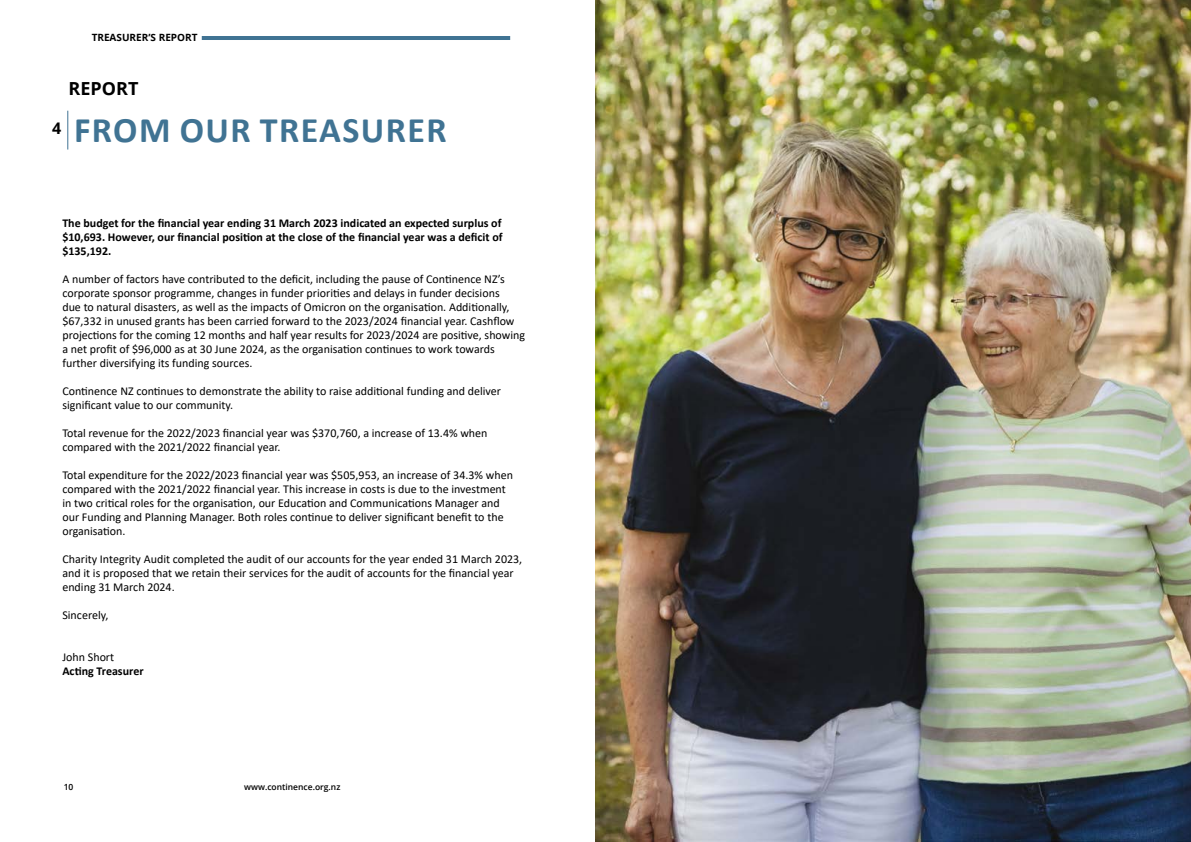
<style>
.page{position:relative;width:1191px;height:842px;background:#fff}
.page>*{position:absolute;margin:0;border:0;box-sizing:border-box;transform-origin:0 0}
.t1{font:700 36px "Calibri";letter-spacing:.04em;color:#407393}
.t2{font:700 18px "Open Sans";color:#000}
.t3{font:700 16px "Open Sans";color:#000}
.t4{font:12px/14px "Calibri";color:#000}
.t5{font:700 12px/14px "Calibri";color:#000;text-align:justify}
.t6{font:700 10px "Open Sans";color:#000}
.t7{font:600 8.5px "Open Sans";color:#000}
</style>
<div class="page">
<hr style="left:202px;top:36px;width:308px;height:4px;background:#407393">
<hr style="left:67px;top:111px;width:1px;height:39px;background:#407393">
<img style="left:595px;top:0;width:596px;height:841px">
<p class="t6" style="left:92px;top:30px;width:107px">TREASURER’S REPORT</p>
<h2 class="t2" style="left:69px;top:76px;width:71px">REPORT</h2>
<h3 class="t3" style="left:52px;top:117px;width:11px">4</h3>
<h1 class="t1" style="left:74px;top:104px;width:374px">FROM OUR TREASURER</h1>
<p class="t5" style="left:62px;top:216px;width:442px">The budget for the financial year ending 31 March 2023 indicated an expected surplus of $10,693. However, our financial position at the close of the financial year was a deficit of $135,192.</p>
<p class="t4" style="left:62px;top:272px;width:464px">A number of factors have contributed to the deficit, including the pause of Continence NZ’s corporate sponsor programme, changes in funder priorities and delays in funder decisions<br>due to natural disasters, as well as the impacts of Omicron on the organisation. Additionally, $67,332 in unused grants has been carried forward to the 2023/2024 financial year. Cashflow projections for the coming 12 months and half year results for 2023/2024 are positive, showing a net profit of $96,000 as at 30 June 2024, as the organisation continues to work towards further diversifying its funding sources.</p>
<p class="t4" style="left:62px;top:384px;width:440px">Continence NZ continues to demonstrate the ability to raise additional funding and deliver significant value to our community.</p>
<p class="t4" style="left:62px;top:426px;width:427px">Total revenue for the 2022/2023 financial year was $370,760, a increase of 13.4% when compared with the 2021/2022 financial year.</p>
<p class="t4" style="left:62px;top:468px;width:452px">Total expenditure for the 2022/2023 financial year was $505,953, an increase of 34.3% when compared with the 2021/2022 financial year. This increase in costs is due to the investment in two critical roles for the organisation, our Education and Communications Manager and our Funding and Planning Manager. Both roles continue to deliver significant benefit to the organisation.</p>
<p class="t4" style="left:62px;top:552px;width:461px">Charity Integrity Audit completed the audit of our accounts for the year ended 31 March 2023, and it is proposed that we retain their services for the audit of accounts for the financial year ending 31 March 2024.</p>
<p class="t4" style="left:62px;top:608px;width:47px">Sincerely,</p>
<p class="t4" style="left:62px;top:650px;width:53px">John Short</p>
<p class="t5" style="left:62px;top:664px;width:83px">Acting Treasurer</p>
<p class="t7" style="left:64px;top:781px;width:11px">10</p>
<p class="t7" style="left:244px;top:781px;width:98px">www.continence.org.nz</p>
</div>
